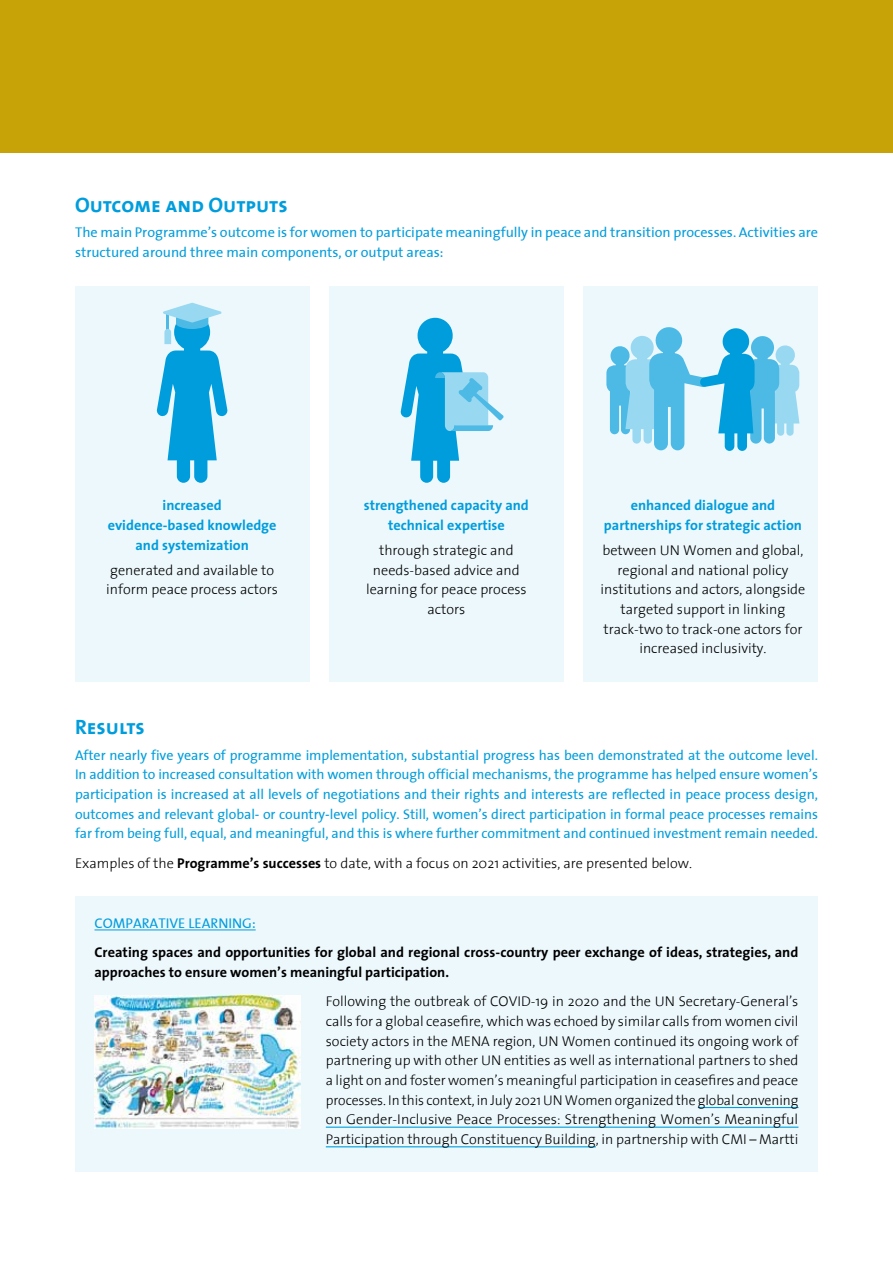
<style>
.page{position:relative;width:893px;height:1263px;background:#fff}
.page>*{position:absolute;margin:0;border:0;box-sizing:border-box;transform-origin:0 0}
.t1{font:21px "The Sans Bold Caps";color:#009ddc}
.t2{font:300 14.25px/19.6px "The Sans";color:#000;text-align:center}
.t3{font:14.25px/19.6px "The Sans";color:#009ddc}
.t4{font:700 14.25px/19.6px "The Sans";color:#000}
.t5{font:700 14.25px/19.6px "The Sans";color:#009ddc;text-align:center}
.s1{font-weight:700}
</style>
<div class="page">
<div style="left:0;top:0;width:893px;height:153px;background:#c8a307"></div>
<div style="left:75px;top:286px;width:235px;height:396px;background:#edf8fd"></div>
<div style="left:329px;top:286px;width:235px;height:396px;background:#edf8fd"></div>
<div style="left:583px;top:286px;width:235px;height:396px;background:#edf8fd"></div>
<svg style="left:156px;top:303px;width:72px;height:180px"></svg>
<svg style="left:400px;top:318px;width:104px;height:165px"></svg>
<svg style="left:606px;top:327px;width:193px;height:124px"></svg>
<div style="left:75px;top:896px;width:743px;height:276px;background:#edf8fd"></div>
<hr style="left:94px;top:930px;width:162px;height:1px;background:#009ddc">
<hr style="left:698px;top:1107px;width:100px;height:1px;background:#009ddc">
<hr style="left:326px;top:1126px;width:472px;height:2px;background:#009ddc">
<hr style="left:326px;top:1146px;width:270px;height:1px;background:#009ddc">
<img style="left:94px;top:996px;width:206px;height:133px">
<h1 class="t1" style="left:75px;top:187px;width:214px">Outcome and Outputs</h1>
<p class="t3" style="left:75px;top:222px;width:745px">The main Programme’s outcome is for women to participate meaningfully in peace and transition processes. Activities are structured around three main components, or output areas:</p>
<p class="t5" style="left:108px;top:495px;width:170px">increased<br>evidence-based knowledge and systemization</p>
<p class="t2" style="left:106px;top:560px;width:173px;text-align:left">generated and available to inform peace process actors</p>
<p class="t5" style="left:364px;top:495px;width:167px">strengthened capacity and technical expertise</p>
<p class="t2" style="left:366px;top:540px;width:162px">through strategic and needs-based advice and learning for peace process actors</p>
<p class="t5" style="left:604px;top:495px;width:200px">enhanced dialogue and partnerships for strategic action</p>
<p class="t2" style="left:600px;top:540px;width:206px">between UN Women and global, regional and national policy institutions and actors, alongside targeted support in linking track-two to track-one actors for increased inclusivity.</p>
<h1 class="t1" style="left:75px;top:709px;width:71px">Results</h1>
<p class="t3" style="left:75px;top:745px;width:744px;text-align:justify">After nearly five years of programme implementation, substantial progress has been demonstrated at the outcome level.<br>In addition to increased consultation with women through official mechanisms, the programme has helped ensure women’s participation is increased at all levels of negotiations and their rights and interests are reflected in peace process design, outcomes and relevant global- or country-level policy. Still, women’s direct participation in formal peace processes remains far from being full, equal, and meaningful, and this is where further commitment and continued investment remain needed.</p>
<p class="t2" style="left:75px;top:853px;width:618px">Examples of the <span class="s1">Programme’s successes</span> to date, with a focus on 2021 activities, are presented below.</p>
<p class="t3" style="left:94px;top:913px;width:163px">COMPARATIVE LEARNING:</p>
<p class="t4" style="left:94px;top:942px;width:705px">Creating spaces and opportunities for global and regional cross-country peer exchange of ideas, strategies, and approaches to ensure women’s meaningful participation.</p>
<p class="t2" style="left:326px;top:991px;width:474px;text-align:justify">Following the outbreak of COVID-19 in 2020 and the UN Secretary-General’s calls for a global ceasefire, which was echoed by similar calls from women civil society actors in the MENA region, UN Women continued its ongoing work of partnering up with other UN entities as well as international partners to shed a light on and foster women’s meaningful participation in ceasefires and peace processes. In this context, in July 2021 UN Women organized the global convening on Gender-Inclusive Peace Processes: Strengthening Women’s Meaningful Participation through Constituency Building, in partnership with CMI – Martti</p>
</div>
